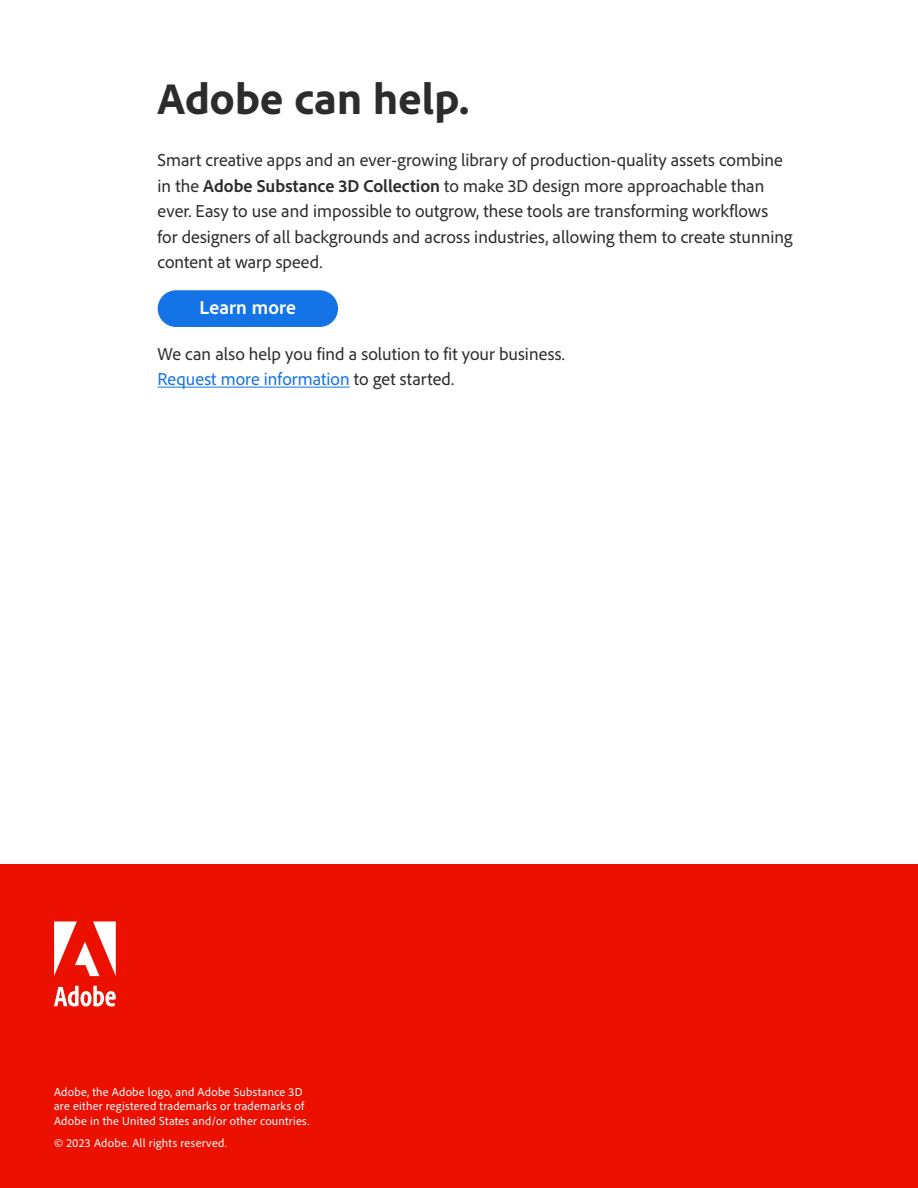
<style>
.page{position:relative;width:918px;height:1188px;background:#fff}
.page>*{position:absolute;margin:0;border:0;box-sizing:border-box;transform-origin:0 0}
.t1{font:800 45px "Adobe Clean";letter-spacing:.005em;color:#2c2c2c}
.t2{font:700 19.5px "Adobe Clean";letter-spacing:.005em;color:#fff}
.t3{font:18px/25.5px "Adobe Clean";color:#2c2c2c}
.t4{font:12px/14.4px "Adobe Clean";letter-spacing:.02em;color:#fff}
.s1{font-weight:700}
.s2{color:#1473e6}
</style>
<div class="page">
<div style="left:0;top:864px;width:918px;height:324px;background:#eb1000"></div>
<svg style="left:54px;top:921px;width:62px;height:55px"></svg>
<svg style="left:54px;top:986px;width:62px;height:21px"></svg>
<hr style="left:158px;top:387px;width:192px;height:1px;background:#1473e6">
<div style="left:158px;top:290px;width:180px;height:37px;background:#1473e6;border-radius:18px"></div>
<h1 class="t1" style="left:158px;top:69px;width:313px">Adobe can help.</h1>
<p class="t3" style="left:158px;top:147px;width:637px">Smart creative apps and an ever-growing library of production-quality assets combine in the <span class="s1">Adobe Substance 3D Collection</span> to make 3D design more approachable than ever. Easy to use and impossible to outgrow, these tools are transforming workflows for designers of all backgrounds and across industries, allowing them to create stunning content at warp speed.</p>
<p class="t2" style="left:200px;top:295px;width:98px">Learn more</p>
<p class="t3" style="left:158px;top:340px;width:409px">We can also help you find a solution to fit your business.<br><span class="s2">Request more information</span> to get started.</p>
<p class="t4" style="left:54px;top:1084px;width:257px">Adobe, the Adobe logo, and Adobe Substance 3D are either registered trademarks or trademarks of<br>Adobe in the United States and/or other countries.</p>
<p class="t4" style="left:54px;top:1135px;width:174px">© 2023 Adobe. All rights reserved.</p>
</div>
